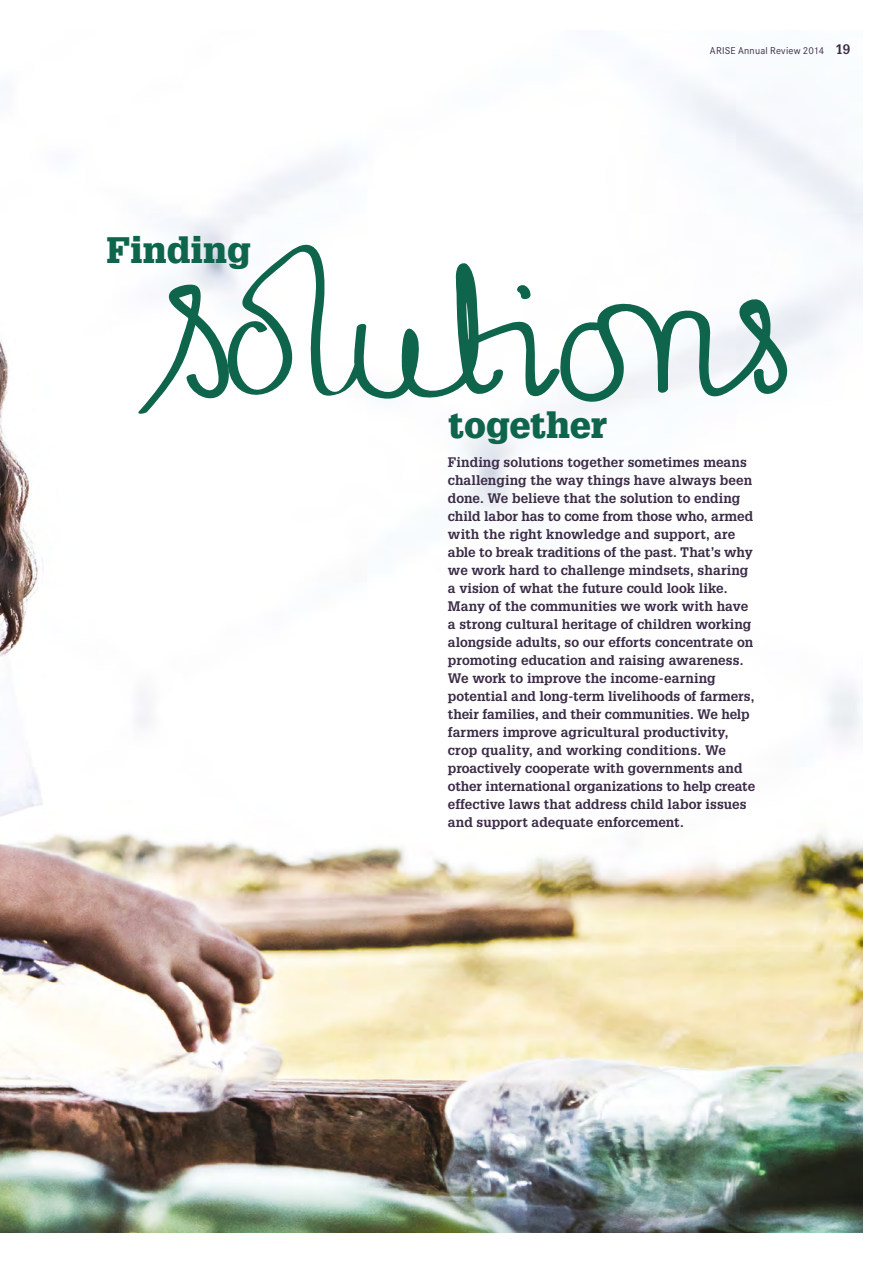
<style>
.page{position:relative;width:893px;height:1263px;background:#fff}
.page>*{position:absolute;margin:0;border:0;box-sizing:border-box;transform-origin:0 0}
.t1{font:900 36px "Glypha";letter-spacing:.005em;color:#0e654b}
.t2{font:700 13.5px/18px "Glypha";color:#3b2b46}
.t3{font:9.75px "Corporate SBQ";letter-spacing:.02em;color:#3b2b46}
.s1{font-family:"Glypha";font-weight:700;font-size:13.5px}
</style>
<div class="page">
<img style="left:0;top:81px;width:862px;height:1151px">
<svg style="left:348px;top:81px;width:156px;height:144px"></svg>
<svg style="left:136px;top:225px;width:658px;height:191px"></svg>
<h1 class="t1" style="left:106px;top:228px;width:146px">Finding</h1>
<p class="t3" style="left:710px;top:45px;width:142px">ARISE Annual Review 2014 <span class="s1">19</span></p>
<h1 class="t1" style="left:448px;top:403px;width:160px">together</h1>
<p class="t2" style="left:448px;top:453px;width:309px">Finding solutions together sometimes means challenging the way things have always been done. We believe that the solution to ending child labor has to come from those who, armed with the right knowledge and support, are able to break traditions of the past. That’s why we work hard to challenge mindsets, sharing a vision of what the future could look like.<br>Many of the communities we work with have a strong cultural heritage of children working alongside adults, so our efforts concentrate on promoting education and raising awareness.<br>We work to improve the income-earning potential and long-term livelihoods of farmers, their families, and their communities. We help farmers improve agricultural productivity, crop quality, and working conditions. We proactively cooperate with governments and other international organizations to help create effective laws that address child labor issues and support adequate enforcement.</p>
</div>
